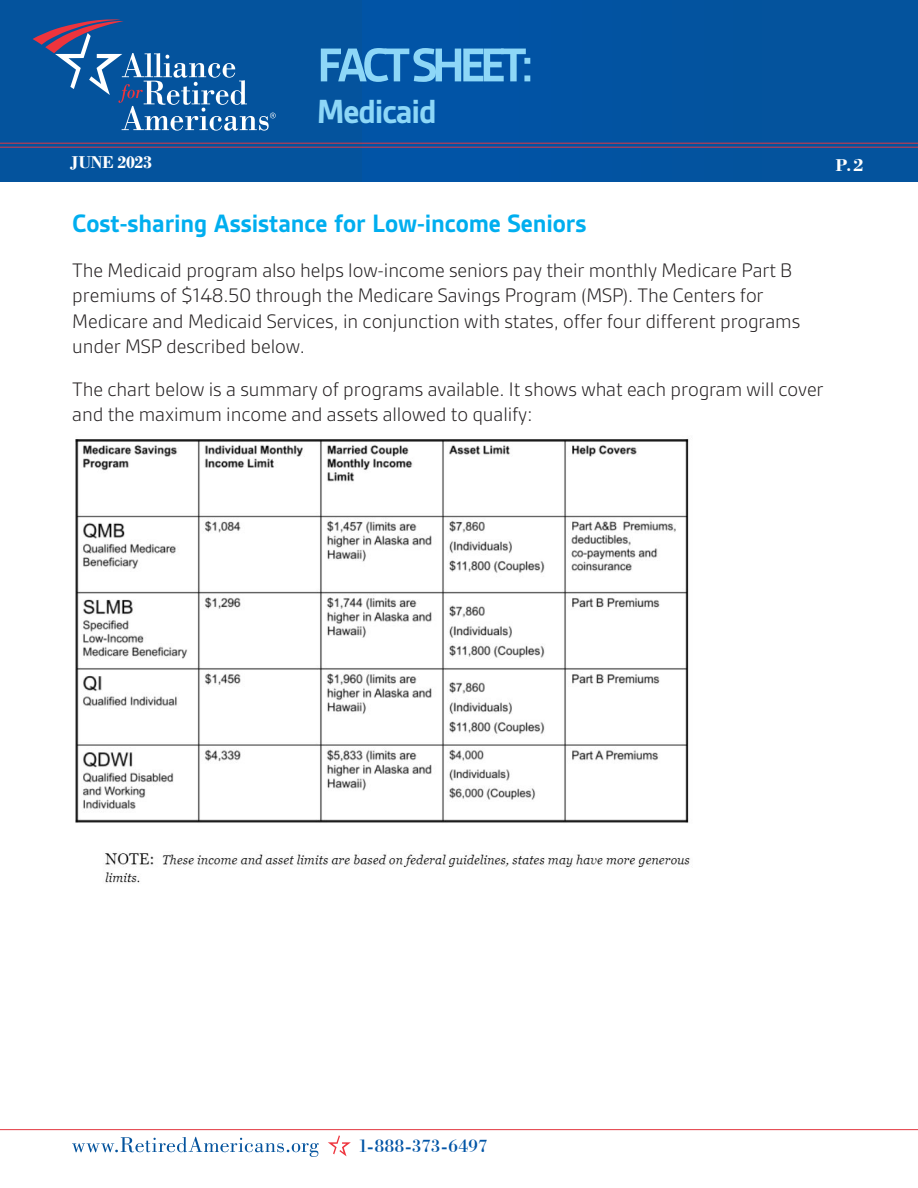
<style>
.page{position:relative;width:918px;height:1188px;background:#fff}
.page>*{position:absolute;margin:0;border:0;box-sizing:border-box;transform-origin:0 0}
.t1{font:700 51px "Gesta";letter-spacing:-.11em;color:#8dd7f7}
.t2{font:700 36px "Gesta";letter-spacing:-.035em;color:#8dd7f7}
.t3{font:700 27px "Gesta";letter-spacing:-.005em;color:#00aeef}
.t4{font:300 21px/25.2px "Gesta";letter-spacing:-.005em;color:#231f20}
.t5{font:19.5px "Bodoni BT";letter-spacing:-.005em;color:#0154a6}
.t6{font:700 18px "Bodoni";letter-spacing:-.015em;color:#fff}
.t7{font:700 18px "Bodoni BT";color:#fff}
</style>
<div class="page">
<svg style="left:72px;top:1137px;width:247px;height:20px"></svg>
<svg style="left:328px;top:1135px;width:23px;height:21px"></svg>
<div style="left:0;top:0;width:918px;height:182px;background:#04539d"></div>
<div style="left:363px;top:0;width:398px;height:182px;background:#0153a3"></div>
<svg style="left:33px;top:19px;width:243px;height:112px"></svg>
<hr style="left:0;top:143px;width:918px;height:1px;background:#e33740">
<hr style="left:0;top:147px;width:918px;height:1px;background:#e33740">
<hr style="left:0;top:1129px;width:918px;height:1px;background:#e33740">
<img style="left:75px;top:439px;width:615px;height:444px">
<p class="t6" style="left:70px;top:152px;width:84px">JUNE 2023</p>
<h1 class="t1" style="left:317px;top:37px;width:218px">FACT SHEET:</h1>
<h2 class="t2" style="left:317px;top:92px;width:121px">Medicaid</h2>
<p class="t7" style="left:835px;top:154px;width:30px">P.2</p>
<p class="t3" style="left:72px;top:208px;width:516px">Cost-sharing Assistance for Low-income Seniors</p>
<p class="t4" style="left:72px;top:257px;width:729px">The Medicaid program also helps low-income seniors pay their monthly Medicare Part B premiums of $148.50 through the Medicare Savings Program (MSP). The Centers for Medicare and Medicaid Services, in conjunction with states, offer four different programs under MSP described below.</p>
<p class="t4" style="left:72px;top:376px;width:753px">The chart below is a summary of programs available. It shows what each program will cover and the maximum income and assets allowed to qualify:</p>
<p class="t5" style="left:358px;top:1133px;width:131px">1-888-373-6497</p>
</div>
